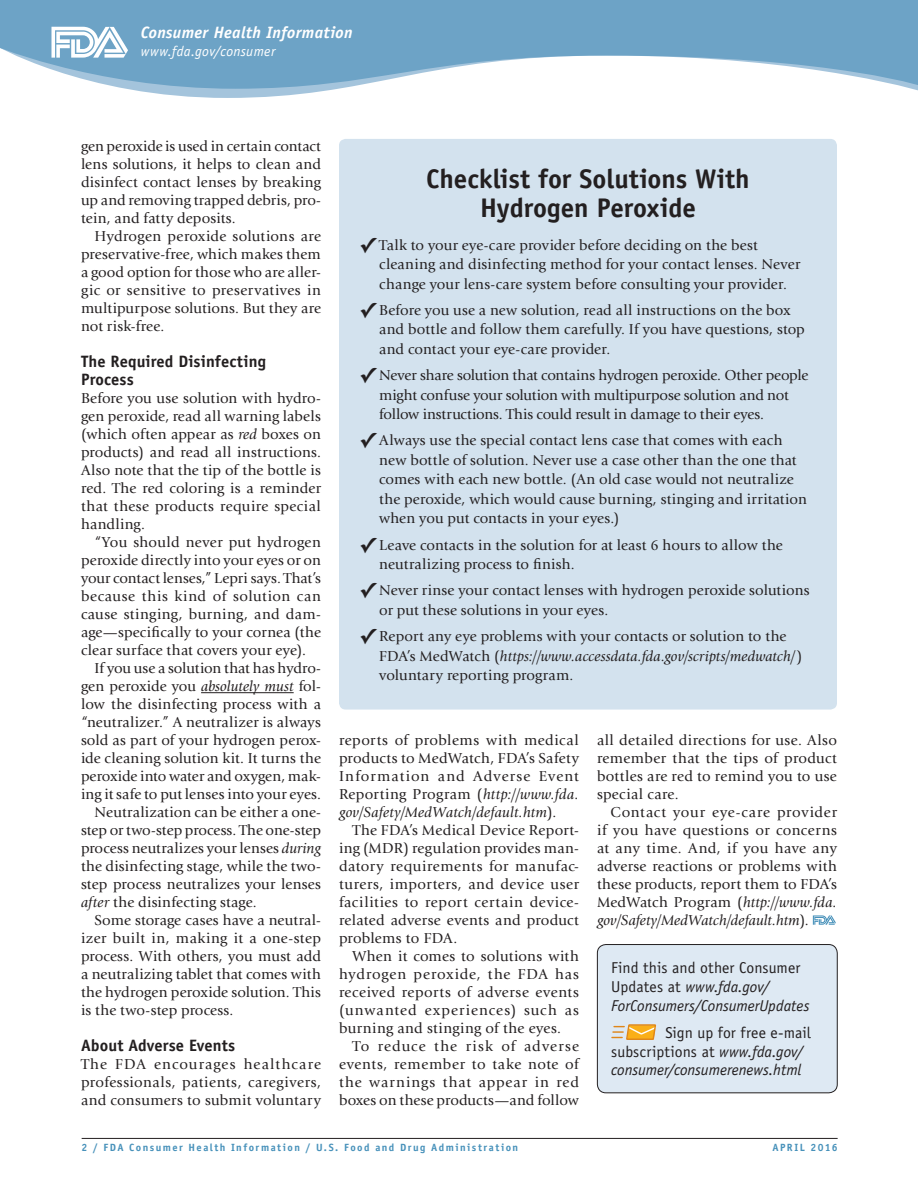
<style>
.page{position:relative;width:918px;height:1188px;background:#fff}
.page>*{position:absolute;margin:0;border:0;box-sizing:border-box;transform-origin:0 0}
.sidebar_titles{font:700 27px/28.5px "Officina Sans Std";letter-spacing:-.005em;color:#231f20;text-align:center}
.Sub-Heads{font:700 16.5px/18px "Officina Sans Std";letter-spacing:.005em;color:#231f20}
.t1{font:italic 700 16.5px "Officina Sans Std";letter-spacing:.015em;color:#fff}
.Blue_Box_Text{font:italic 15.75px/18.8px "Officina Sans Std";letter-spacing:-.005em;color:#231f20}
.Body_Text{font:15px/18px "Giovanni Std";letter-spacing:.01em;color:#231f20;text-align:justify}
.Body_Text-2{font:15px/19.5px "Giovanni Std";letter-spacing:-.01em;color:#231f20}
.t2{font:italic 14.25px "Officina Sans Std";letter-spacing:.025em;color:#fff}
.t3{font:700 10.5px "Officina Sans Std";letter-spacing:.14em;color:#4791ba}
.s1{font-style:italic}
.s2{font-family:"Lucida Grande";font-weight:700;font-size:21px}
.s3{font-style:normal}
</style>
<div class="page">
<svg style="left:128px;top:89px;width:790px;height:9px"></svg>
<svg style="left:0;top:0;width:918px;height:89px;fill:#6da3c6"></svg>
<hr style="left:82px;top:1138px;width:756px;height:1px;background:#231f20">
<svg style="left:51px;top:27px;width:76px;height:31px"></svg>
<hr style="left:201px;top:692px;width:93px;height:1px;background:#231f20">
<div style="left:597px;top:945px;width:240px;height:148px;background:#dee9f3;border-radius:9px"></div>
<svg style="left:612px;top:1024px;width:45px;height:16px"></svg>
<div style="left:597px;top:944px;width:241px;height:149px;border:1px solid #231f20;border-radius:9px"></div>
<div style="left:339px;top:139px;width:498px;height:571px;background:#d3e2ee;border-radius:7px"></div>
<svg style="left:813px;top:915px;width:23px;height:10px"></svg>
<p class="t1" style="left:141px;top:22px;width:213px">Consumer Health Information</p>
<p class="t2" style="left:141px;top:43px;width:136px">www.fda.gov/consumer</p>
<p class="Body_Text" style="left:81px;top:137px;width:242px">gen peroxide is used in certain contact lens solutions, it helps to clean and disinfect contact lenses by breaking up and removing trapped debris, pro&shy;tein, and fatty deposits.</p>
<p class="Body_Text" style="left:81px;top:227px;width:242px;text-indent:14px">Hydrogen peroxide solutions are preservative-free, which makes them a good option for those who are aller&shy;gic or sensitive to preservatives in multipurpose solutions. But they are not risk-free.</p>
<p class="Sub-Heads" style="left:81px;top:352px;width:186px">The Required Disinfecting<br>Process</p>
<p class="Body_Text" style="left:81px;top:389px;width:242px">Before you use solution with hydro&shy;gen peroxide, read all warning labels (which often appear as <span class="s1">red</span> boxes on products) and read all instructions.<br>Also note that the tip of the bottle is red. The red coloring is a reminder that these products require special handling.</p>
<p class="Body_Text" style="left:81px;top:533px;width:242px;text-indent:14px">“You should never put hydrogen peroxide directly into your eyes or on your contact lenses,” Lepri says. That’s because this kind of solution can cause stinging, burning, and dam&shy;age—specifically to your cornea (the clear surface that covers your eye).</p>
<p class="Body_Text" style="left:81px;top:659px;width:242px;text-indent:14px">If you use a solution that has hydro&shy;gen peroxide you <span class="s1">absolutely must</span> fol&shy;low the disinfecting process with a “neutralizer.” A neutralizer is always sold as part of your hydrogen perox&shy;ide cleaning solution kit. It turns the peroxide into water and oxygen, mak&shy;ing it safe to put lenses into your eyes.</p>
<p class="Body_Text" style="left:81px;top:803px;width:242px;text-indent:14px">Neutralization can be either a one&shy;step or two-step process. The one-step process neutralizes your lenses <span class="s1">during </span>the disinfecting stage, while the two&shy;step process neutralizes your lenses <span class="s1">after</span> the disinfecting stage.</p>
<p class="Body_Text" style="left:81px;top:911px;width:242px;text-indent:14px">Some storage cases have a neutral&shy;izer built in, making it a one-step process. With others, you must add a neutralizing tablet that comes with the hydrogen peroxide solution. This is the two-step process.</p>
<p class="Sub-Heads" style="left:81px;top:1036px;width:156px">About Adverse Events</p>
<p class="Body_Text" style="left:81px;top:1055px;width:242px">The FDA encourages healthcare professionals, patients, caregivers, and consumers to submit voluntary</p>
<p class="sidebar_titles" style="left:426px;top:164px;width:325px">Checklist for Solutions With<br>Hydrogen Peroxide</p>
<p class="Body_Text" style="left:379px;top:235px;width:423px;line-height:19.5px;text-align:left;text-indent:-20px"><span class="s2">✓</span> Talk to your eye-care provider before deciding on the best cleaning and disinfecting method for your contact lenses. Never change your lens-care system before consulting your provider.</p>
<p class="Body_Text" style="left:379px;top:300px;width:427px;line-height:19.5px;text-align:left;text-indent:-20px"><span class="s2">✓</span> Before you use a new solution, read all instructions on the box and bottle and follow them carefully. If you have questions, stop and contact your eye-care provider.</p>
<p class="Body_Text-2" style="left:379px;top:366px;width:431px;text-indent:-20px"><span class="s2">✓</span> Never share solution that contains hydrogen peroxide. Other people might confuse your solution with multipurpose solution and not follow instructions. This could result in damage to their eyes.</p>
<p class="Body_Text" style="left:379px;top:431px;width:429px;line-height:19.5px;text-align:left;text-indent:-20px"><span class="s2">✓</span> Always use the special contact lens case that comes with each new bottle of solution. Never use a case other than the one that comes with each new bottle. (An old case would not neutralize the peroxide, which would cause burning, stinging and irritation when you put contacts in your eyes.)</p>
<p class="Body_Text" style="left:379px;top:535px;width:405px;line-height:19.5px;text-indent:-20px"><span class="s2">✓</span> Leave contacts in the solution for at least 6 hours to allow the neutralizing process to finish.</p>
<p class="Body_Text" style="left:379px;top:581px;width:432px;line-height:19.5px;text-indent:-20px"><span class="s2">✓</span> Never rinse your contact lenses with hydrogen peroxide solutions or put these solutions in your eyes.</p>
<p class="Body_Text" style="left:379px;top:627px;width:425px;line-height:19.5px;text-align:left;text-indent:-20px"><span class="s2">✓</span> Report any eye problems with your contacts or solution to the<br>FDA’s MedWatch (<span class="s1">https://www.accessdata.fda.gov/scripts/medwatch/</span>) voluntary reporting program.</p>
<p class="Body_Text" style="left:339px;top:731px;width:242px">reports of problems with medical products to MedWatch, FDA’s Safety Information and Adverse Event Reporting Program (<span class="s1">http://www.fda. gov/Safety/MedWatch/default.htm</span>).</p>
<p class="Body_Text" style="left:339px;top:821px;width:242px;text-indent:14px">The FDA’s Medical Device Report&shy;ing (MDR) regulation provides man&shy;datory requirements for manufac&shy;turers, importers, and device user facilities to report certain device&shy;related adverse events and product problems to FDA.</p>
<p class="Body_Text" style="left:339px;top:947px;width:242px;text-indent:14px">When it comes to solutions with hydrogen peroxide, the FDA has received reports of adverse events (unwanted experiences) such as burning and stinging of the eyes.</p>
<p class="Body_Text" style="left:339px;top:1037px;width:242px;text-indent:14px">To reduce the risk of adverse events, remember to take note of the warnings that appear in red boxes on these products—and follow</p>
<p class="Body_Text" style="left:597px;top:731px;width:241px">all detailed directions for use. Also remember that the tips of product bottles are red to remind you to use special care.</p>
<p class="Body_Text" style="left:597px;top:803px;width:242px;text-indent:14px">Contact your eye-care provider if you have questions or concerns at any time. And, if you have any adverse reactions or problems with these products, report them to FDA’s MedWatch Program (<span class="s1">http://www.fda. gov/Safety/MedWatch/default.htm</span>).</p>
<p class="Blue_Box_Text" style="left:611px;top:959px;width:200px"><span class="s3">Find this and other Consumer<br>Updates at</span> www.fda.gov/<br>ForConsumers/ConsumerUpdates</p>
<p class="Blue_Box_Text" style="left:611px;top:1023px;width:201px;text-indent:54px"><span class="s3">Sign up for free e-mail subscriptions at</span> www.fda.gov/ consumer/consumerenews.html</p>
<p class="t3" style="left:82px;top:1141px;width:438px">2 / FDA Consumer Health Information / U.S. Food and Drug Administration</p>
<p class="t3" style="left:772px;top:1141px;width:67px">APRIL 2016</p>
</div>
